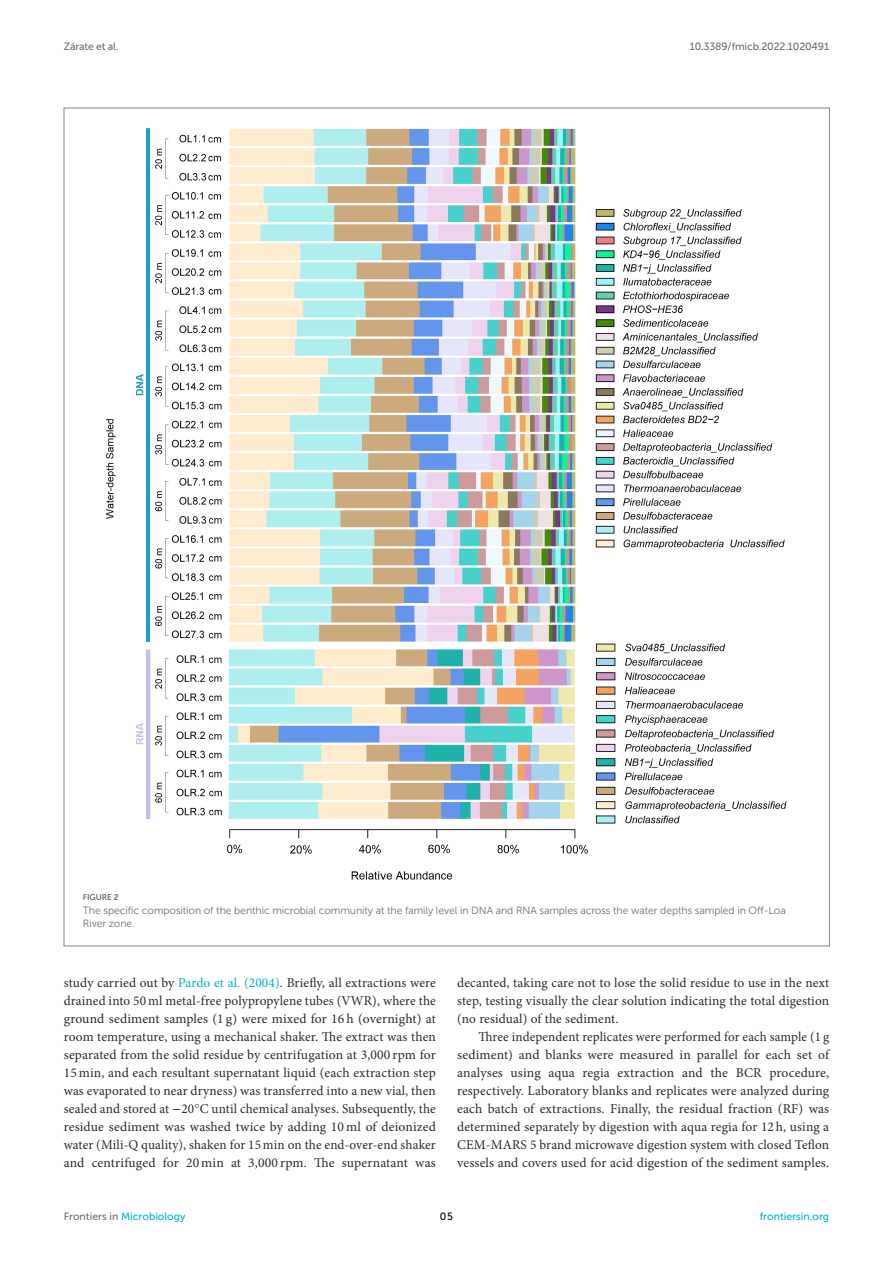
<style>
.page{position:relative;width:893px;height:1263px;background:#fff}
.page>*{position:absolute;margin:0;border:0;box-sizing:border-box;transform-origin:0 0}
.TEXT{font:13.5px/18px "Minion Pro";letter-spacing:.01em;color:#2b2b2a;text-align:justify}
.FIG_LEG{font:10.5px/13.5px "Museo Sans 300";letter-spacing:-.01em;color:#706f70}
.t1{font:10.5px "Museo Sans 500";color:#00b4c4}
.t2{font:10.5px "Museo Sans 500";letter-spacing:-.015em;color:#706f70}
.t3{font:10.5px "Museo Sans 500";color:#000}
.FIG_HD{font:8.25px "Museo Sans 700";letter-spacing:-.01em;color:#706f70}
.s1{color:#00b4c4}
.s2{font-family:"STIX General"}
.s3{font-family:"STIX"}
.s4{color:#706f70}
</style>
<div class="page">
<img style="left:106px;top:128px;width:681px;height:752px">
<p class="t2" style="left:64px;top:41px;width:56px">Zárate et al.</p>
<p class="t2" style="left:690px;top:41px;width:141px">10.3389/fmicb.2022.1020491</p>
<p class="FIG_HD" style="left:83px;top:892px;width:37px">FIGURE 2</p>
<p class="FIG_LEG" style="left:83px;top:903px;width:704px">The specific composition of the benthic microbial community at the family level in DNA and RNA samples across the water depths sampled in Off-Loa<br>River zone.</p>
<p class="TEXT" style="left:64px;top:974px;width:374px">study carried out by <span class="s1">Pardo et al. (2004)</span>. Briefly, all extractions were drained into 50 ml metal-free polypropylene tubes (VWR), where the ground sediment samples (1 g) were mixed for 16 h (overnight) at room temperature, using a mechanical shaker. The extract was then separated from the solid residue by centrifugation at 3,000 rpm for 15 min, and each resultant supernatant liquid (each extraction step was evaporated to near dryness) was transferred into a new vial, then sealed and stored at <span class="s2">−</span>20<span class="s3">°</span>C until chemical analyses. Subsequently, the residue sediment was washed twice by adding 10 ml of deionized water (Mili-Q quality), shaken for 15 min on the end-over-end shaker and centrifuged for 20 min at 3,000 rpm. The supernatant was</p>
<p class="TEXT" style="left:457px;top:974px;width:374px">decanted, taking care not to lose the solid residue to use in the next step, testing visually the clear solution indicating the total digestion (no residual) of the sediment.</p>
<p class="TEXT" style="left:457px;top:1028px;width:374px;text-indent:21px">Three independent replicates were performed for each sample (1 g sediment) and blanks were measured in parallel for each set of analyses using aqua regia extraction and the BCR procedure, respectively. Laboratory blanks and replicates were analyzed during each batch of extractions. Finally, the residual fraction (RF) was determined separately by digestion with aqua regia for 12 h, using a CEM-MARS 5 brand microwave digestion system with closed Teflon vessels and covers used for acid digestion of the sediment samples.</p>
<p class="t1" style="left:64px;top:1211px;width:123px"><span class="s4">Frontiers in</span> Microbiology</p>
<p class="t3" style="left:440px;top:1211px;width:14px">05</p>
<p class="t1" style="left:760px;top:1211px;width:71px">frontiersin.org</p>
</div>
